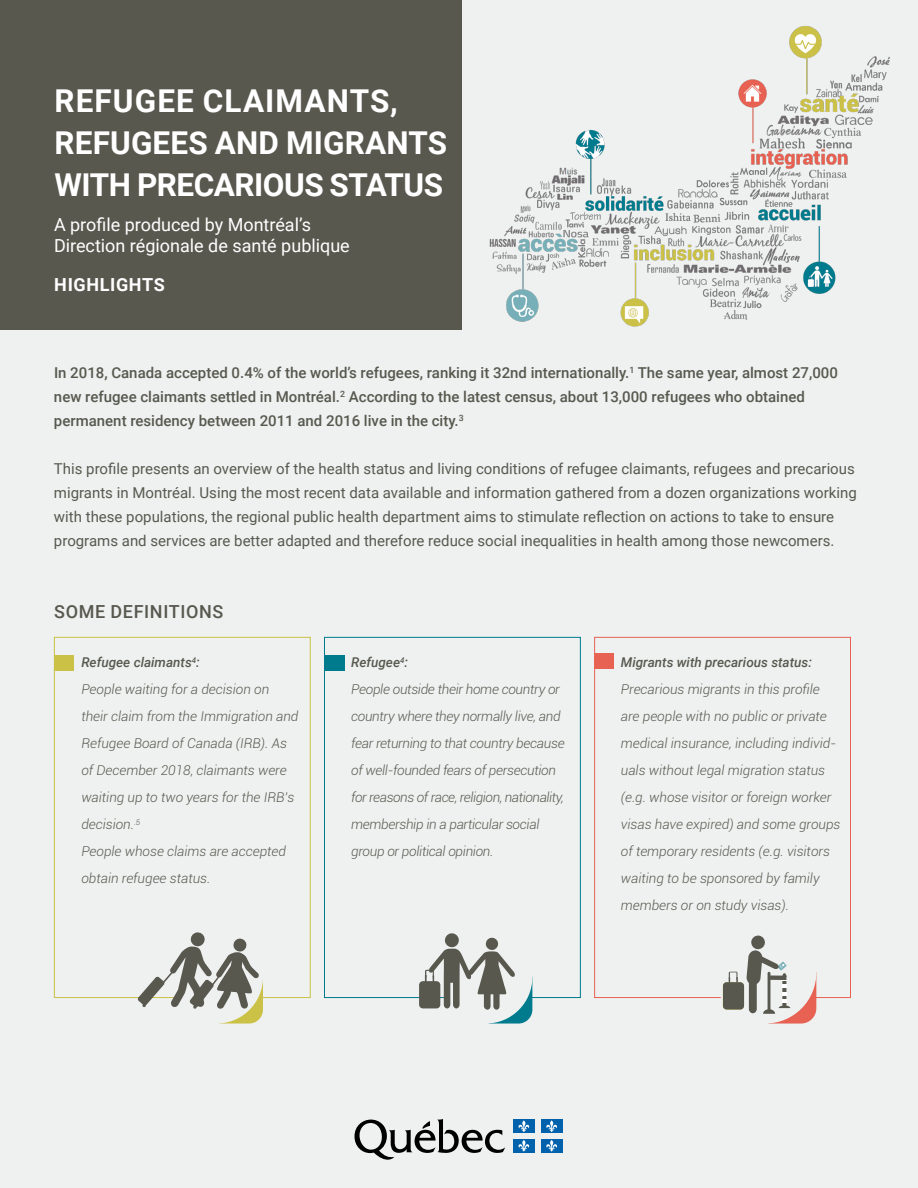
<style>
.page{position:relative;width:918px;height:1188px;background:#eef1f0}
.page>*{position:absolute;margin:0;border:0;box-sizing:border-box;transform-origin:0 0}
.t1{font:700 31.5px/42px "Roboto";letter-spacing:.005em;color:#fff}
.t2{font:18px/21px "Roboto";color:#fff}
.t3{font:500 18px "Roboto";letter-spacing:.035em;color:#58584f}
.t4{font:700 18px "Roboto";letter-spacing:.035em;color:#fff}
.t5{font:15px/24px "Roboto";color:#58584f}
.t6{font:500 15px/24px "Roboto";color:#58584f}
.t7{font:italic 300 13.5px/27px "Roboto";color:#58584f}
.t8{font:italic 300 13.5px/27px "Roboto";letter-spacing:-.02em;color:#58584f}
.t9{font:italic 500 13.5px "Roboto";color:#58584f}
.s1{font-weight:500}
</style>
<div class="page">
<div style="left:54px;top:637px;width:257px;height:361px;border:1px solid #cbc147"></div>
<div style="left:324px;top:637px;width:257px;height:361px;border:1px solid #007b8e"></div>
<div style="left:594px;top:637px;width:257px;height:361px;border:1px solid #e86253"></div>
<div style="left:0;top:0;width:462px;height:329px;background:#58584f"></div>
<div style="left:54px;top:656px;width:20px;height:15px;background:#cbc147"></div>
<div style="left:325px;top:656px;width:20px;height:15px;background:#007b8e"></div>
<div style="left:595px;top:653px;width:19px;height:16px;background:#e86253"></div>
<svg style="left:138px;top:932px;width:125px;height:92px"></svg>
<div style="left:714px;top:922px;width:102px;height:102px;background:#eef1f0;border-radius:50%"></div>
<svg style="left:723px;top:935px;width:93px;height:89px"></svg>
<div style="left:419px;top:981px;width:21px;height:27px;background:#58584f;border-radius:4px"></div>
<svg style="left:425px;top:933px;width:107px;height:91px"></svg>
<svg style="left:355px;top:1119px;width:150px;height:41px"></svg>
<div style="left:513px;top:1120px;width:22px;height:13px;background:#0061ad"></div>
<svg style="left:518px;top:1120px;width:12px;height:12px"></svg>
<div style="left:541px;top:1120px;width:21px;height:13px;background:#0061ad"></div>
<svg style="left:546px;top:1120px;width:11px;height:12px"></svg>
<div style="left:513px;top:1139px;width:22px;height:13px;background:#0061ad"></div>
<svg style="left:518px;top:1140px;width:12px;height:12px"></svg>
<div style="left:541px;top:1139px;width:21px;height:13px;background:#0061ad"></div>
<svg style="left:546px;top:1140px;width:11px;height:12px"></svg>
<img style="left:461px;top:25px;width:429px;height:305px">
<h1 class="t1" style="left:55px;top:78px;width:394px">REFUGEE CLAIMANTS,<br>REFUGEES AND MIGRANTS<br>WITH PRECARIOUS STATUS</h1>
<h2 class="t2" style="left:54px;top:213px;width:297px">A profile produced by Montréal’s<br>Direction régionale de santé publique</h2>
<h2 class="t4" style="left:54px;top:272px;width:112px">HIGHLIGHTS</h2>
<p class="t6" style="left:54px;top:360px;width:785px">In 2018, Canada accepted 0.4% of the world’s refugees, ranking it 32nd internationally.<sup>1</sup> The same year, almost 27,000 new refugee claimants settled in Montréal.<sup>2</sup> According to the latest census, about 13,000 refugees who obtained permanent residency between 2011 and 2016 live in the city.<sup>3</sup></p>
<p class="t5" style="left:54px;top:456px;width:804px">This profile presents an overview of the health status and living conditions of refugee claimants, refugees and precarious migrants in Montréal. Using the most recent data available and information gathered from a dozen organizations working with these populations, the regional public health department aims to stimulate reflection on actions to take to ensure programs and services are better adapted and therefore reduce social inequalities in health among those newcomers.</p>
<h2 class="t3" style="left:54px;top:599px;width:171px">SOME DEFINITIONS</h2>
<p class="t7" style="left:81px;top:649px;width:219px"><span class="s1">Refugee claimants</span><sup>4</sup><span class="s1">:<br></span>People waiting for a decision on their claim from the Immigration and<br>Refugee Board of Canada (IRB). As of December 2018, claimants were waiting up to two years for the IRB’s decision.<sup>.5<br></sup>People whose claims are accepted obtain refugee status.</p>
<p class="t8" style="left:351px;top:649px;width:215px"><span class="s1">Refugee</span><sup>4</sup><span class="s1">:<br></span>People outside their home country or country where they normally live, and fear returning to that country because of well-founded fears of persecution for reasons of race, religion, nationality, membership in a particular social group or political opinion.</p>
<p class="t9" style="left:621px;top:653px;width:193px">Migrants with precarious status:</p>
<p class="t7" style="left:621px;top:676px;width:221px">Precarious migrants in this profile are people with no public or private medical insurance, including individ&shy;uals without legal migration status (e.g. whose visitor or foreign worker visas have expired) and some groups of temporary residents (e.g. visitors waiting to be sponsored by family members or on study visas).</p>
</div>
